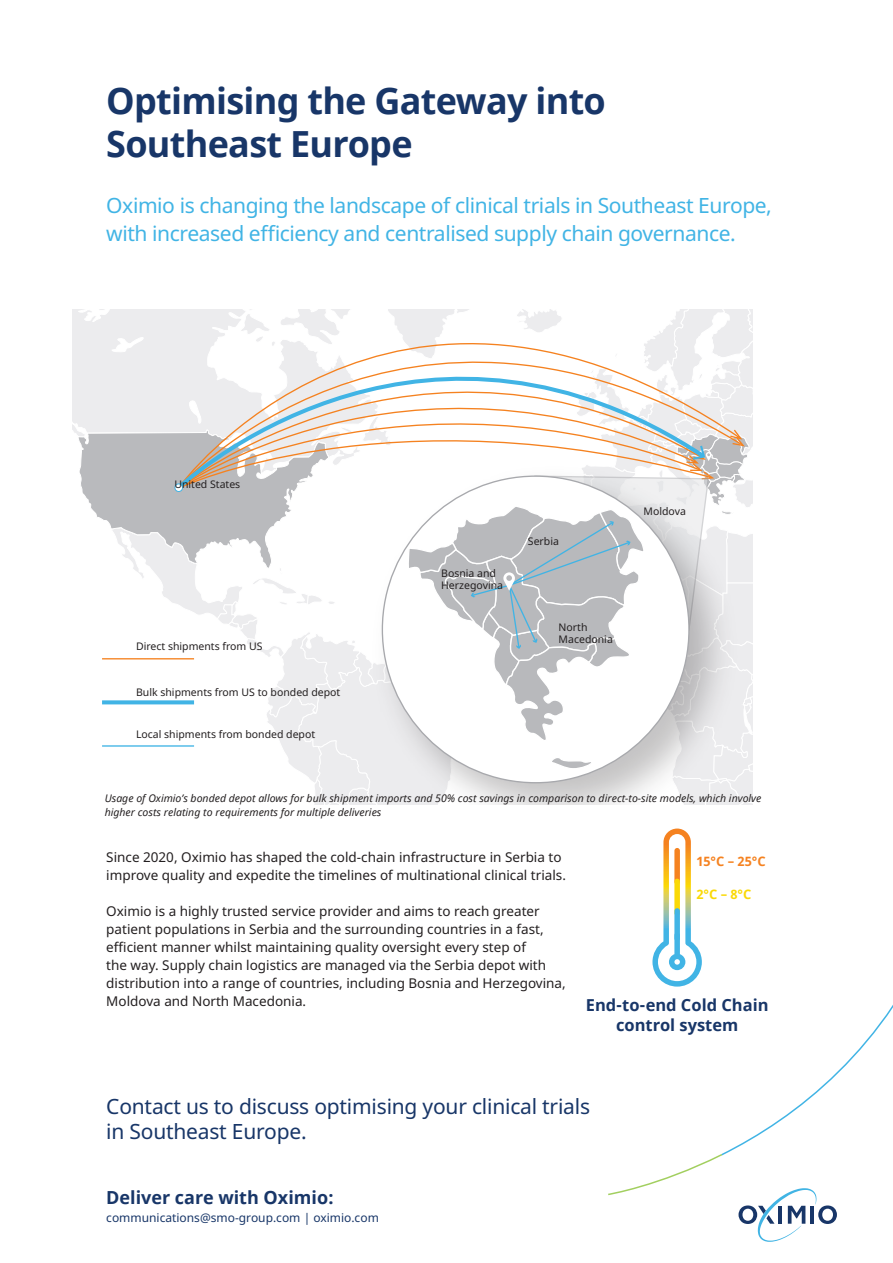
<style>
.page{position:relative;width:893px;height:1263px;background:#fff}
.page>*{position:absolute;margin:0;border:0;box-sizing:border-box;transform-origin:0 0}
.t1{font:700 36px/43.2px "Noto Sans";letter-spacing:-.02em;color:#183668}
.t2{font:21px/27.9px "Noto Sans";letter-spacing:-.02em;color:#41b4e5}
.t3{font:21px "Noto Sans";letter-spacing:-.01em;color:#183668}
.t4{font:700 18px "Noto Sans";color:#183668}
.t5{font:700 16.5px/19.8px "Noto Sans";color:#183668;text-align:center}
.t6{font:13.5px/18px "Noto Sans";color:#231f20}
.t7{font:700 12.9px "Noto Sans";color:#f58220}
.t8{font:700 12.9px "Noto Sans";color:#fad906}
.t9{font:12px "Noto Sans";color:#183668}
.t10{font:italic 10.5px/14.2px "Noto Sans";color:#231f20}
.t11{font:10.5px/12.6px "Noto Sans";color:#231f20}
</style>
<div class="page">
<svg style="left:72px;top:309px;width:38px;height:215px"></svg>
<hr style="left:102px;top:745px;width:92px;height:2px;background:#41b4e5">
<svg style="left:102px;top:700px;width:8px;height:4px"></svg>
<hr style="left:102px;top:658px;width:92px;height:1px;background:#f58220">
<svg style="left:110px;top:309px;width:643px;height:496px"></svg>
<svg style="left:608px;top:828px;width:285px;height:414px"></svg>
<p class="t1" style="left:106px;top:80px;width:501px">Optimising the Gateway into<br>Southeast Europe</p>
<p class="t2" style="left:106px;top:192px;width:667px">Oximio is changing the landscape of clinical trials in Southeast Europe, with increased efficiency and centralised supply chain governance.</p>
<p class="t11" style="left:174px;top:478px;width:67px">United States</p>
<p class="t11" style="left:136px;top:640px;width:128px">Direct shipments from US</p>
<p class="t11" style="left:136px;top:686px;width:206px">Bulk shipments from US to bonded depot</p>
<p class="t11" style="left:136px;top:728px;width:181px">Local shipments from bonded depot</p>
<p class="t11" style="left:441px;top:567px;width:63px">Bosnia and<br>Herzegovina</p>
<p class="t11" style="left:528px;top:535px;width:33px">Serbia</p>
<p class="t11" style="left:559px;top:621px;width:30px">North</p>
<p class="t11" style="left:559px;top:633px;width:56px">Macedonia</p>
<p class="t11" style="left:644px;top:505px;width:44px">Moldova</p>
<p class="t10" style="left:105px;top:791px;width:658px">Usage of Oximio’s bonded depot allows for bulk shipment imports and 50% cost savings in comparison to direct-to-site models, which involve higher costs relating to requirements for multiple deliveries</p>
<p class="t6" style="left:106px;top:848px;width:461px">Since 2020, Oximio has shaped the cold-chain infrastructure in Serbia to improve quality and expedite the timelines of multinational clinical trials.</p>
<p class="t6" style="left:106px;top:902px;width:461px">Oximio is a highly trusted service provider and aims to reach greater patient populations in Serbia and the surrounding countries in a fast, efficient manner whilst maintaining quality oversight every step of<br>the way. Supply chain logistics are managed via the Serbia depot with distribution into a range of countries, including Bosnia and Herzegovina, Moldova and North Macedonia.</p>
<p class="t7" style="left:696px;top:852px;width:71px">15°C – 25°C</p>
<p class="t8" style="left:696px;top:885px;width:57px">2°C – 8°C</p>
<p class="t5" style="left:586px;top:996px;width:184px">End-to-end Cold Chain control system</p>
<p class="t3" style="left:106px;top:1092px;width:485px">Contact us to discuss optimising your clinical trials</p>
<p class="t3" style="left:106px;top:1117px;width:202px">in Southeast Europe.</p>
<p class="t4" style="left:106px;top:1184px;width:229px">Deliver care with Oximio:</p>
<p class="t9" style="left:106px;top:1209px;width:274px">communications@smo-group.com | oximio.com</p>
</div>
